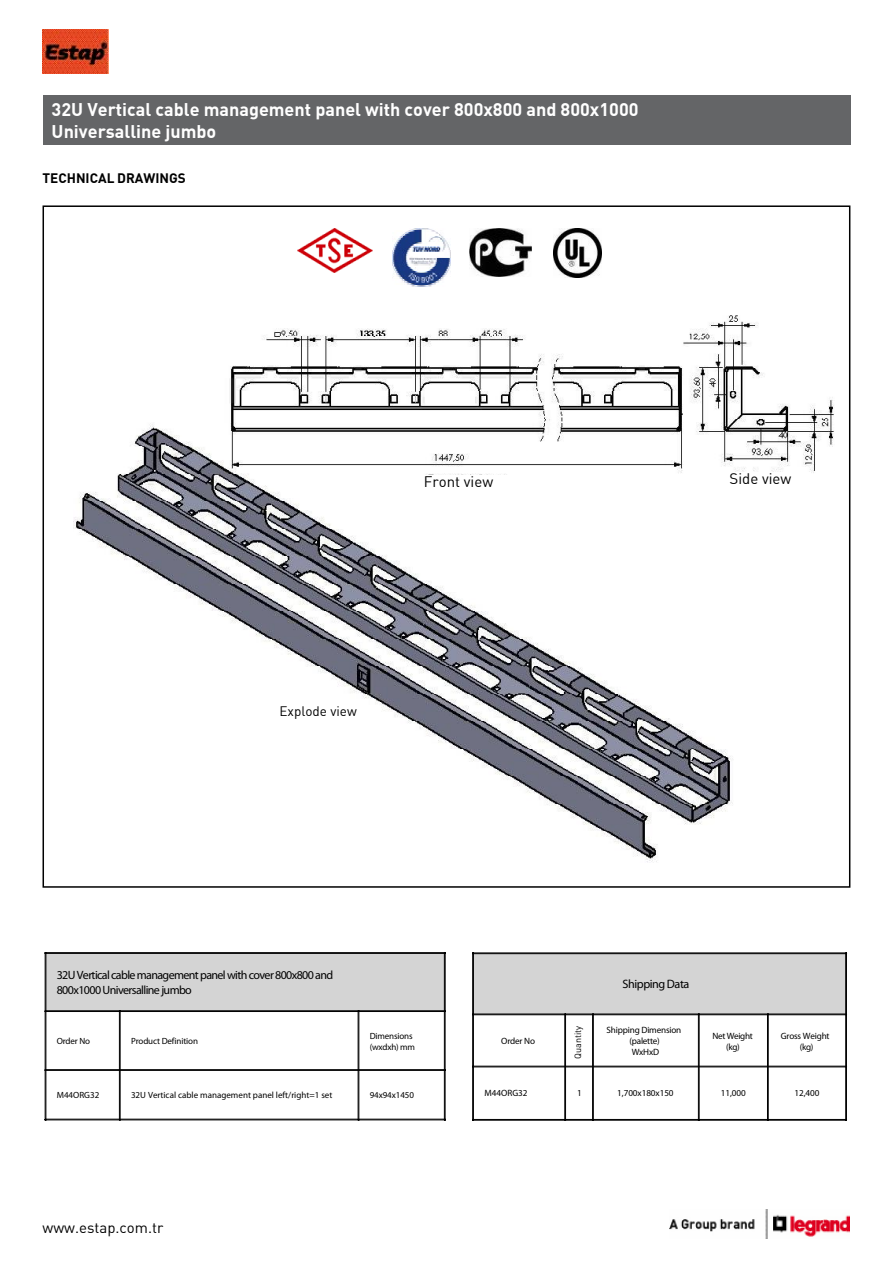
<style>
.page{position:relative;width:893px;height:1263px;background:#fff}
.page>*{position:absolute;margin:0;border:0;box-sizing:border-box;transform-origin:0 0}
.t1{font:18px/21.6px "DINTR Bold";color:#fff}
.t2{font:15px "DINTR";color:#000}
.t3{font:13.5px "DINTR Bold";color:#000}
.t4{font:13.5px "DINTR";color:#000}
.t5{font:12.15px "Myriad Pro";letter-spacing:-.04em;color:#000}
.t6{font:12px/14.4px "Myriad Pro";letter-spacing:-.05em;color:#000}
.t7{font:9.15px/11.1px "Myriad Pro";letter-spacing:-.02em;color:#000;text-align:center}
.t8{font:9.15px "Myriad Pro";color:#000}
.t9{font:9px/10.8px "Myriad Pro";letter-spacing:-.01em;color:#000}
.t10{font:9px "DINTR";color:#000}
</style>
<div class="page">
<img style="left:74px;top:315px;width:760px;height:547px">
<img style="left:670px;top:1209px;width:179px;height:29px">
<img style="left:43px;top:30px;width:66px;height:43px">
<div style="left:43px;top:95px;width:808px;height:50px;background:#646567"></div>
<img style="left:297px;top:229px;width:76px;height:44px">
<img style="left:393px;top:229px;width:57px;height:58px">
<img style="left:469px;top:229px;width:63px;height:47px">
<img style="left:554px;top:229px;width:47px;height:48px">
<div style="left:408px;top:475px;width:101px;height:20px;background:#fff"></div>
<div style="left:710px;top:473px;width:101px;height:19px;background:#fff"></div>
<div style="left:258px;top:705px;width:120px;height:38px;background:#fff"></div>
<div style="left:46px;top:953px;width:399px;height:58px;background:#d4d4d4"></div>
<hr style="left:46px;top:953px;width:399px;height:1px;background:#000">
<hr style="left:46px;top:952px;width:399px;height:1px;background:#000">
<hr style="left:46px;top:1011px;width:399px;height:1px;background:#000">
<hr style="left:46px;top:1010px;width:399px;height:1px;background:#000">
<hr style="left:45px;top:953px;width:1px;height:166px;background:#000">
<hr style="left:46px;top:953px;width:1px;height:167px;background:#000">
<hr style="left:119px;top:1011px;width:1px;height:108px;background:#000">
<hr style="left:120px;top:1011px;width:1px;height:109px;background:#000">
<hr style="left:358px;top:1011px;width:1px;height:109px;background:#000">
<hr style="left:444px;top:953px;width:1px;height:166px;background:#000">
<hr style="left:445px;top:953px;width:1px;height:167px;background:#000">
<hr style="left:46px;top:1070px;width:399px;height:1px;background:#000">
<hr style="left:46px;top:1069px;width:399px;height:1px;background:#000">
<hr style="left:46px;top:1119px;width:399px;height:1px;background:#000">
<div style="left:473px;top:954px;width:373px;height:61px;background:#d4d4d4"></div>
<hr style="left:473px;top:953px;width:373px;height:1px;background:#000">
<hr style="left:473px;top:952px;width:373px;height:1px;background:#000">
<hr style="left:472px;top:953px;width:1px;height:167px;background:#000">
<hr style="left:473px;top:953px;width:1px;height:167px;background:#000">
<hr style="left:845px;top:953px;width:1px;height:167px;background:#000">
<hr style="left:846px;top:953px;width:1px;height:167px;background:#000">
<hr style="left:473px;top:1120px;width:373px;height:1px;background:#000">
<hr style="left:473px;top:1119px;width:373px;height:1px;background:#000">
<hr style="left:473px;top:1014px;width:373px;height:1px;background:#000">
<hr style="left:473px;top:1013px;width:373px;height:1px;background:#000">
<hr style="left:564px;top:1014px;width:1px;height:106px;background:#000">
<hr style="left:565px;top:1014px;width:1px;height:106px;background:#000">
<hr style="left:592px;top:1014px;width:1px;height:106px;background:#000">
<hr style="left:593px;top:1014px;width:1px;height:106px;background:#000">
<hr style="left:698px;top:1014px;width:1px;height:106px;background:#000">
<hr style="left:699px;top:1014px;width:1px;height:106px;background:#000">
<hr style="left:767px;top:1014px;width:1px;height:106px;background:#000">
<hr style="left:768px;top:1014px;width:1px;height:106px;background:#000">
<hr style="left:473px;top:1066px;width:373px;height:1px;background:#000">
<h1 class="t1" style="left:52px;top:98px;width:588px">32U Vertical cable management panel with cover 800x800 and 800x1000<br>Universalline jumbo</h1>
<h3 class="t3" style="left:43px;top:169px;width:144px">Technical Drawings</h3>
<h2 class="t2" style="left:424px;top:472px;width:71px">Front view</h2>
<h2 class="t2" style="left:730px;top:470px;width:63px">Side view</h2>
<h3 class="t4" style="left:280px;top:702px;width:79px">Explode view</h3>
<h3 class="t6" style="left:57px;top:968px;width:278px">32U Vertical cable management panel with cover 800x800 and<br>800x1000 Universalline jumbo</h3>
<p class="t9" style="left:57px;top:1035px;width:35px">Order No</p>
<p class="t9" style="left:131px;top:1035px;width:68px">Product Definition</p>
<p class="t9" style="left:57px;top:1089px;width:44px">M44ORG32</p>
<p class="t9" style="left:131px;top:1089px;width:203px">32U Vertical cable management panel left/right=1 set</p>
<p class="t9" style="left:370px;top:1030px;width:47px">Dimensions (wxdxh) mm</p>
<p class="t9" style="left:370px;top:1089px;width:46px">94x94x1450</p>
<h2 class="t2" style="left:43px;top:1218px;width:122px">www.estap.com.tr</h2>
<p class="t7" style="left:501px;top:1035px;width:35px">Order No</p>
<p class="t10" style="left:572px;top:1059px;width:34px;rotate:-90deg">Quantity</p>
<h3 class="t5" style="left:623px;top:977px;width:68px">Shipping Data</h3>
<p class="t7" style="left:607px;top:1024px;width:76px">Shipping Dimension (palette)<br>WxHxD</p>
<p class="t7" style="left:712px;top:1030px;width:42px">Net Weight (kg)</p>
<p class="t7" style="left:781px;top:1030px;width:50px">Gross Weight (kg)</p>
<p class="t8" style="left:484px;top:1088px;width:45px">M44ORG32</p>
<p class="t7" style="left:577px;top:1088px;width:6px">1</p>
<p class="t7" style="left:617px;top:1088px;width:58px">1,700x180x150</p>
<p class="t7" style="left:721px;top:1088px;width:27px">11,000</p>
<p class="t7" style="left:794px;top:1088px;width:27px">12,400</p>
</div>
